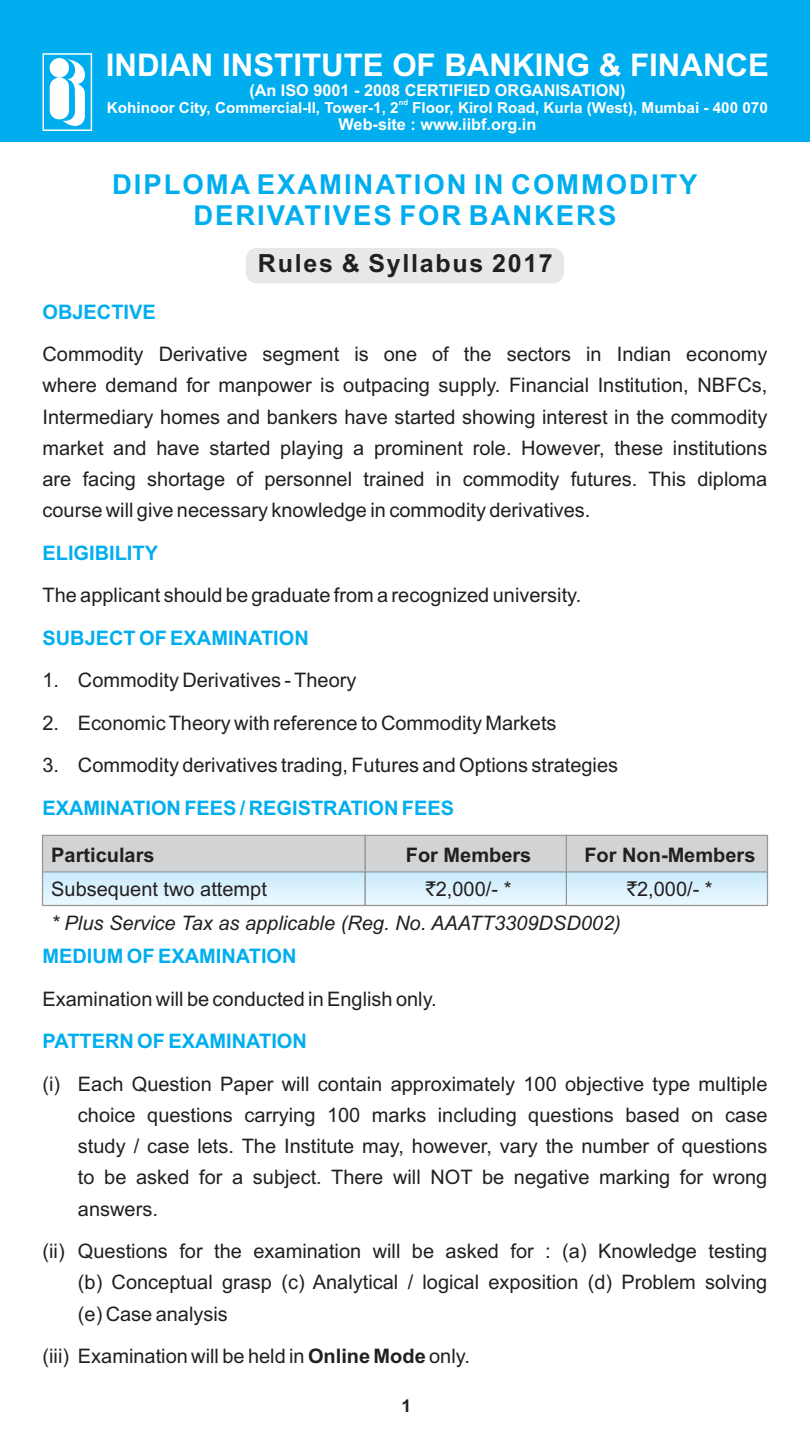
<style>
.page{position:relative;width:810px;height:1440px;background:#fff}
.page>*{position:absolute;margin:0;border:0;box-sizing:border-box;transform-origin:0 0}
.t1{font:700 31.25px "Arial";color:#fff}
.t2{font:700 27.5px/30.8px "Arial";letter-spacing:.07em;color:#00aeef;text-align:center}
.t3{font:700 25px "Arial";letter-spacing:.07em;color:#231f20}
.t4{font:20px/31.2px "Arial";color:#231f20;text-align:justify}
.t5{font:700 20px "Arial";color:#00aeef}
.t6{font:italic 20px "Arial";color:#231f20}
.t7{font:700 20px "Arial";color:#231f20}
.t8{font:700 17.5px "Arial";color:#231f20}
.t9{font:700 16.25px "Arial";color:#fff}
.t10{font:700 15.25px "Arial";color:#fff}
.t11{font:700 7.5px "Arial";color:#fff}
.s1{font-family:"Rupee Foradian"}
.s2{font-weight:700}
</style>
<div class="page">
<div style="left:0;top:0;width:810px;height:142px;background:#00aeef"></div>
<svg style="left:43px;top:53px;width:49px;height:78px"></svg>
<div style="left:246px;top:248px;width:318px;height:35px;background:#e7e8e8;border-radius:11px"></div>
<div style="left:42px;top:871px;width:324px;height:35px;border:1px solid #949698"></div>
<div style="left:566px;top:871px;width:202px;height:35px;border:1px solid #949698"></div>
<svg style="left:41px;top:834px;width:728px;height:39px"></svg>
<div style="left:365px;top:871px;width:202px;height:35px;border:1px solid #949698"></div>
<h1 class="t1" style="left:106px;top:53px;width:665px">INDIAN INSTITUTE OF BANKING &amp; FINANCE</h1>
<p class="t9" style="left:249px;top:84px;width:378px">(An ISO 9001 - 2008 CERTIFIED ORGANISATION)</p>
<p class="t11" style="left:399px;top:100px;width:11px">nd</p>
<p class="t10" style="left:107px;top:102px;width:662px">Kohinoor City, Commercial-II, Tower-1, 2 Floor, Kirol Road, Kurla (West), Mumbai - 400 070</p>
<p class="t9" style="left:339px;top:118px;width:199px">Web-site : www.iibf.org.in</p>
<h2 class="t2" style="left:112px;top:172px;width:587px">DIPLOMA EXAMINATION IN COMMODITY<br>DERIVATIVES FOR BANKERS</h2>
<p class="t5" style="left:43px;top:304px;width:115px">OBJECTIVE</p>
<p class="t3" style="left:258px;top:254px;width:296px">Rules &amp; Syllabus 2017</p>
<p class="t4" style="left:43px;top:340px;width:726px">Commodity Derivative segment is one of the sectors in Indian economy where demand for manpower is outpacing supply. Financial Institution, NBFCs, Intermediary homes and bankers have started showing interest in the commodity market and have started playing a prominent role. However, these institutions are facing shortage of personnel trained in commodity futures. This diploma course will give necessary knowledge in commodity derivatives.</p>
<p class="t5" style="left:43px;top:545px;width:117px">ELIGIBILITY</p>
<p class="t4" style="left:42px;top:582px;width:540px">The applicant should be graduate from a recognized university.</p>
<p class="t5" style="left:43px;top:630px;width:268px">SUBJECT OF EXAMINATION</p>
<p class="t4" style="left:42px;top:666px;width:316px">1. Commodity Derivatives - Theory</p>
<p class="t4" style="left:42px;top:709px;width:516px">2. Economic Theory with reference to Commodity Markets</p>
<p class="t4" style="left:42px;top:751px;width:577px">3. Commodity derivatives trading, Futures and Options strategies</p>
<p class="t5" style="left:43px;top:800px;width:413px">EXAMINATION FEES / REGISTRATION FEES</p>
<p class="t7" style="left:51px;top:847px;width:105px">Particulars</p>
<p class="t7" style="left:406px;top:847px;width:127px">For Members</p>
<p class="t7" style="left:584px;top:847px;width:173px">For Non-Members</p>
<p class="t4" style="left:51px;top:875px;width:217px">Subsequent two attempt</p>
<p class="t4" style="left:426px;top:875px;width:87px"><span class="s1">`</span>2,000/- *</p>
<p class="t4" style="left:627px;top:875px;width:87px"><span class="s1">`</span>2,000/- *</p>
<p class="t6" style="left:51px;top:916px;width:571px">* Plus Service Tax as applicable (Reg. No. AAATT3309DSD002)</p>
<p class="t5" style="left:43px;top:949px;width:256px">MEDIUM OF EXAMINATION</p>
<p class="t4" style="left:43px;top:985px;width:396px">Examination will be conducted in English only.</p>
<p class="t5" style="left:43px;top:1034px;width:266px">PATTERN OF EXAMINATION</p>
<p class="t4" style="left:78px;top:1070px;width:691px;text-indent:-35px">(i) Each Question Paper will contain approximately 100 objective type multiple choice questions carrying 100 marks including questions based on case study / case lets. The Institute may, however, vary the number of questions to be asked for a subject. There will NOT be negative marking for wrong answers.</p>
<p class="t4" style="left:78px;top:1237px;width:691px;text-indent:-35px">(ii) Questions for the examination will be asked for : (a) Knowledge testing (b) Conceptual grasp (c) Analytical / logical exposition (d) Problem solving (e) Case analysis</p>
<p class="t4" style="left:42px;top:1342px;width:429px">(iii) Examination will be held in <span class="s2">Online Mode</span> only.</p>
<p class="t8" style="left:402px;top:1399px;width:11px">1</p>
</div>
